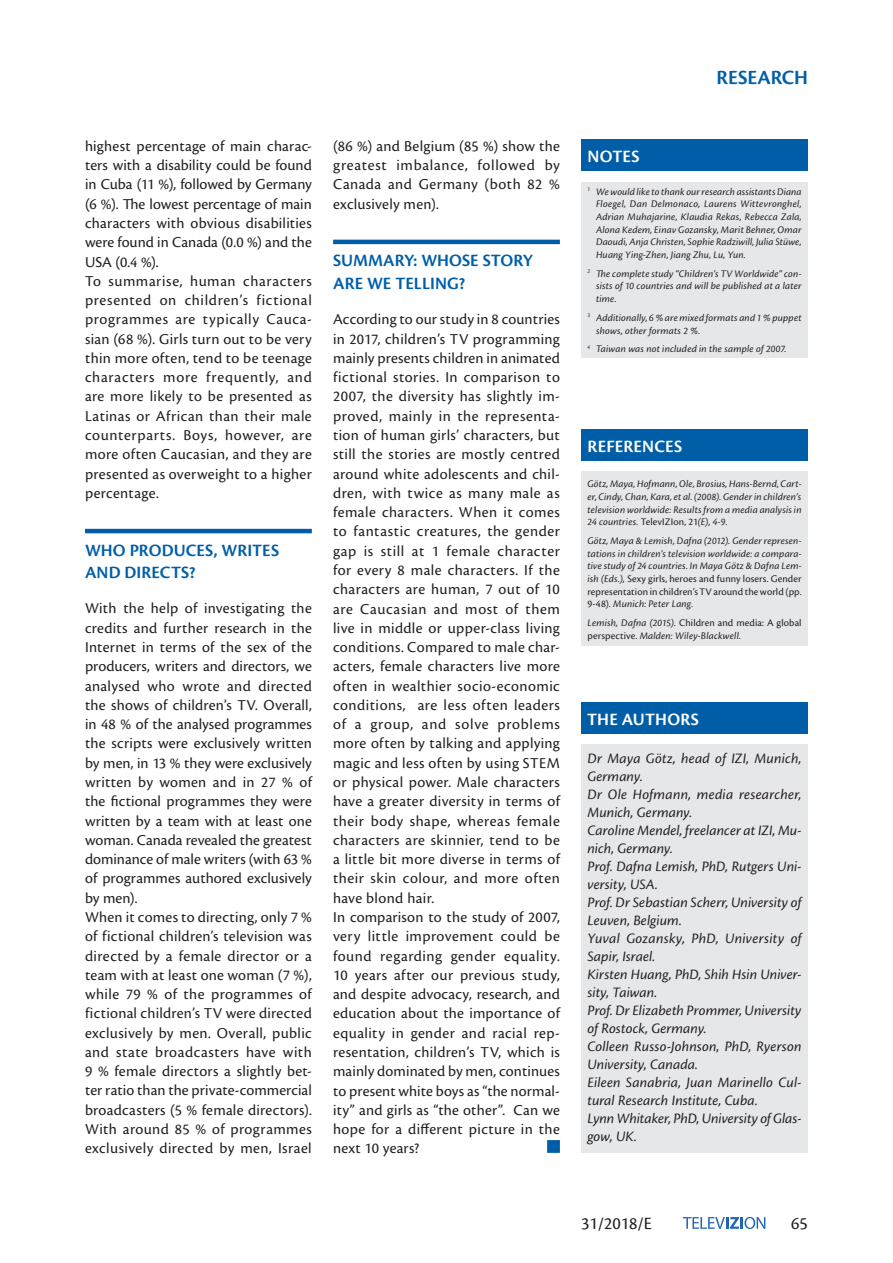
<style>
.page{position:relative;width:893px;height:1263px;background:#fff}
.page>*{position:absolute;margin:0;border:0;box-sizing:border-box;transform-origin:0 0}
.t1{font:600 21px "Cronos Pro";letter-spacing:-.005em;color:#005ea8}
.t2{font:600 18px/22.5px "Cronos Pro";letter-spacing:.005em;color:#005ea8}
.t3{font:600 18px "Cronos Pro";letter-spacing:.01em;color:#fff}
.t4{font:18px "Cronos Pro";color:#231f20}
.t5{font:15.75px/19.4px "Cronos Pro";letter-spacing:.02em;color:#231f20}
.t6{font:italic 15px/18px "Cronos Pro";letter-spacing:.005em;color:#231f20}
.t7{font:italic 10.5px/12.6px "Cronos Pro";letter-spacing:.015em;color:#231f20;text-align:justify}
.s1{font-style:normal}
</style>
<div class="page">
<svg style="left:683px;top:1217px;width:82px;height:12px"></svg>
<div style="left:581px;top:472px;width:227px;height:174px;background:#e6e7e9"></div>
<div style="left:581px;top:429px;width:227px;height:32px;background:#005ea8"></div>
<div style="left:581px;top:182px;width:227px;height:175px;background:#e6e7e9"></div>
<div style="left:581px;top:139px;width:227px;height:32px;background:#005ea8"></div>
<div style="left:581px;top:744px;width:226px;height:409px;background:#e6e7e9"></div>
<div style="left:581px;top:702px;width:226px;height:32px;background:#005ea8"></div>
<hr style="left:85px;top:529px;width:227px;height:4px;background:#005ea8">
<hr style="left:333px;top:240px;width:227px;height:4px;background:#005ea8">
<div style="left:547px;top:1140px;width:13px;height:13px;background:#005ea8;border:2px solid #005ea8"></div>
<p class="t5" style="left:85px;top:136px;width:228px">highest percentage of main charac&shy;ters with a disability could be found in Cuba (11 %), followed by Germany (6 %). The lowest percentage of main characters with obvious disabilities were found in Canada (0.0 %) and the<br>USA (0.4 %).<br>To summarise, human characters presented on children’s fictional programmes are typically Cauca&shy;sian (68 %). Girls turn out to be very thin more often, tend to be teenage characters more frequently, and are more likely to be presented as<br>Latinas or African than their male counterparts. Boys, however, are more often Caucasian, and they are presented as overweight to a higher percentage.</p>
<p class="t2" style="left:85px;top:539px;width:196px">WHO PRODUCES, WRITES<br>AND DIRECTS?</p>
<p class="t5" style="left:85px;top:599px;width:228px">With the help of investigating the credits and further research in the Internet in terms of the sex of the producers, writers and directors, we analysed who wrote and directed the shows of children’s TV. Overall, in 48 % of the analysed programmes the scripts were exclusively written by men, in 13 % they were exclusively written by women and in 27 % of the fictional programmes they were written by a team with at least one woman. Canada revealed the greatest dominance of male writers (with 63 % of programmes authored exclusively by men).<br>When it comes to directing, only 7 % of fictional children’s television was directed by a female director or a team with at least one woman (7 %), while 79 % of the programmes of fictional children’s TV were directed exclusively by men. Overall, public and state broadcasters have with 9 % female directors a slightly bet&shy;ter ratio than the private-commercial broadcasters (5 % female directors).<br>With around 85 % of programmes exclusively directed by men, Israel</p>
<p class="t5" style="left:333px;top:136px;width:228px;text-align:justify">(86 %) and Belgium (85 %) show the greatest imbalance, followed by Canada and Germany (both 82 % exclusively men).</p>
<p class="t2" style="left:333px;top:250px;width:201px">SUMMARY: WHOSE STORY<br>ARE WE TELLING?</p>
<p class="t5" style="left:333px;top:310px;width:228px">According to our study in 8 countries in 2017, children’s TV programming mainly presents children in animated fictional stories. In comparison to 2007, the diversity has slightly im&shy;proved, mainly in the representa&shy;tion of human girls’ characters, but still the stories are mostly centred around white adolescents and chil&shy;dren, with twice as many male as female characters. When it comes to fantastic creatures, the gender gap is still at 1 female character for every 8 male characters. If the characters are human, 7 out of 10 are Caucasian and most of them live in middle or upper-class living conditions. Compared to male char&shy;acters, female characters live more often in wealthier socio-economic conditions, are less often leaders of a group, and solve problems more often by talking and applying magic and less often by using STEM or physical power. Male characters have a greater diversity in terms of their body shape, whereas female characters are skinnier, tend to be a little bit more diverse in terms of their skin colour, and more often have blond hair.<br>In comparison to the study of 2007, very little improvement could be found regarding gender equality.<br>10 years after our previous study, and despite advocacy, research, and education about the importance of equality in gender and racial rep&shy;resentation, children’s TV, which is mainly dominated by men, continues to present white boys as “the normal&shy;ity” and girls as “the other”. Can we hope for a different picture in the next 10 years?</p>
<p class="t3" style="left:588px;top:146px;width:54px">NOTES</p>
<h1 class="t1" style="left:717px;top:65px;width:93px">RESEARCH</h1>
<p class="t7" style="left:596px;top:185px;width:207px;text-indent:-9px"><sup>1</sup> We would like to thank our research assistants Diana Floegel, Dan Delmonaco, Laurens Wittevronghel, Adrian Muhajarine, Klaudia Rekas, Rebecca Zala, Alona Kedem, Einav Gozansky, Marit Behner, Omar Daoudi, Anja Christen, Sophie Radziwill, Julia Stüwe, Huang Ying-Zhen, Jiang Zhu, Lu, Yun.</p>
<p class="t7" style="left:596px;top:267px;width:207px;text-indent:-9px"><sup>2</sup> The complete study “Children’s TV Worldwide” con&shy;sists of 10 countries and will be published at a later time.</p>
<p class="t7" style="left:596px;top:311px;width:207px;text-indent:-9px"><sup>3</sup> Additionally, 6 % are mixed formats and 1 % puppet shows, other formats 2 %.</p>
<p class="t7" style="left:587px;top:343px;width:200px"><sup>4</sup> Taiwan was not included in the sample of 2007.</p>
<p class="t3" style="left:588px;top:436px;width:96px">REFERENCES</p>
<p class="t7" style="left:587px;top:478px;width:216px">Götz, Maya, Hofmann, Ole, Brosius, Hans-Bernd, Cart&shy;er, Cindy, Chan, Kara, et al. (2008). Gender in children’s television worldwide: Results from a media analysis in 24 countries. <span class="s1">TelevIZIon, 21</span>(E), 4-9.</p>
<p class="t7" style="left:587px;top:535px;width:216px">Götz, Maya &amp; Lemish, Dafna (2012). Gender represen&shy;tations in children’s television worldwide: a compara&shy;tive study of 24 countries. In Maya Götz &amp; Dafna Lem&shy;ish (Eds.), <span class="s1">Sexy girls, heroes and funny losers. Gender representation in children’s TV around the world (pp.<br>9-48)</span>. Munich: Peter Lang.</p>
<p class="t7" style="left:587px;top:617px;width:216px">Lemish, Dafna (2015). <span class="s1">Children and media: A global perspective.</span> Malden: Wiley-Blackwell.</p>
<p class="t3" style="left:587px;top:709px;width:113px">THE AUTHORS</p>
<p class="t6" style="left:587px;top:749px;width:216px">Dr Maya Götz, head of IZI, Munich,<br>Germany.<br>Dr Ole Hofmann, media researcher,<br>Munich, Germany.<br>Caroline Mendel, freelancer at IZI, Mu&shy;nich, Germany.<br>Prof. Dafna Lemish, PhD, Rutgers Uni&shy;versity, USA.<br>Prof. Dr Sebastian Scherr, University of<br>Leuven, Belgium.<br>Yuval Gozansky, PhD, University of<br>Sapir, Israel.<br>Kirsten Huang, PhD, Shih Hsin Univer&shy;sity, Taiwan.<br>Prof. Dr Elizabeth Prommer, University of Rostock, Germany.<br>Colleen Russo-Johnson, PhD, Ryerson<br>University, Canada.<br>Eileen Sanabria, Juan Marinello Cul&shy;tural Research Institute, Cuba.<br>Lynn Whitaker, PhD, University of Glas&shy;gow, UK.</p>
<p class="t4" style="left:581px;top:1213px;width:72px">31/2018/E</p>
<p class="t4" style="left:791px;top:1213px;width:18px">65</p>
</div>
